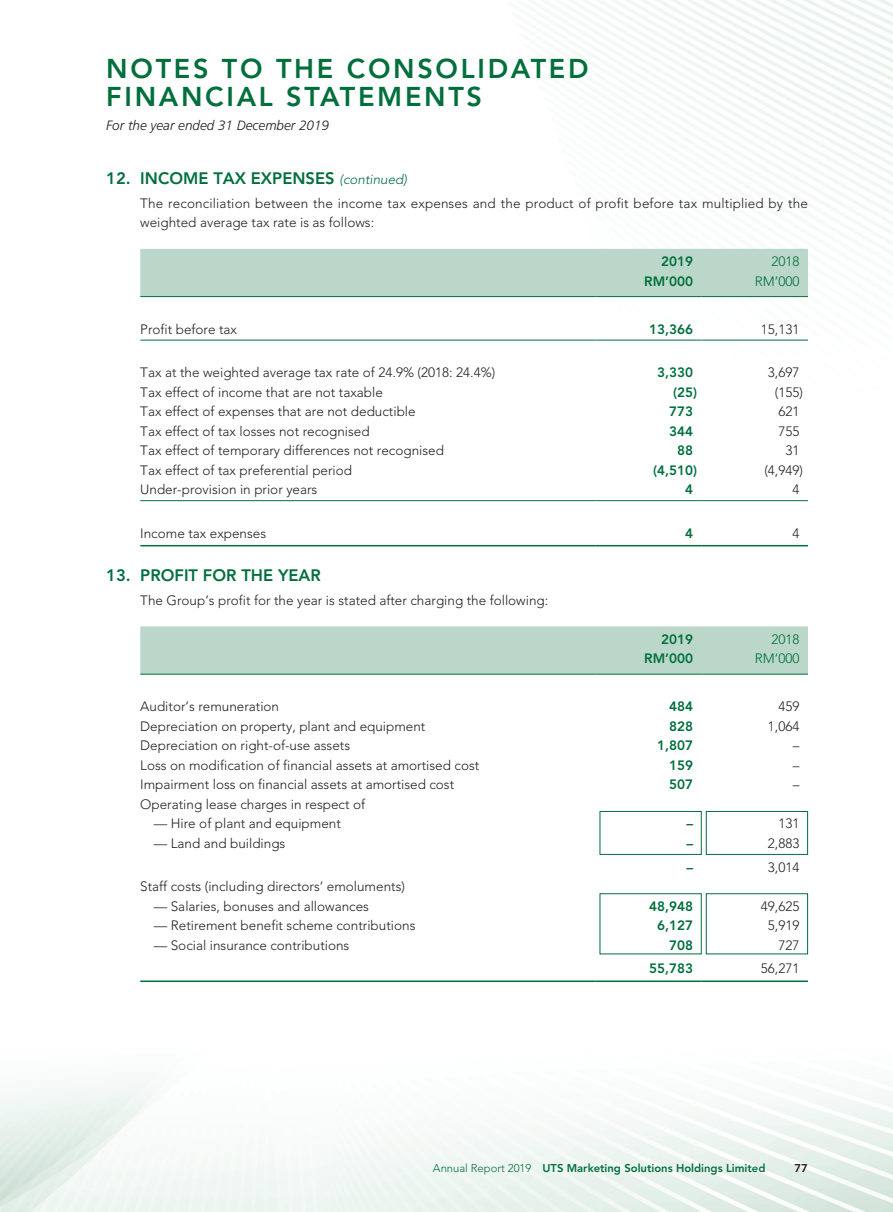
<style>
.page{position:relative;width:893px;height:1212px;background:#fff}
.page>*{position:absolute;margin:0;border:0;box-sizing:border-box;transform-origin:0 0}
.t1{font:800 27px/28.5px "Avenir LT Std";letter-spacing:.1em;color:#006f3c}
.t2{font:800 16.5px "Avenir LT Std";color:#006f3c}
.t3{font:300 13.5px/19.5px "Avenir LT Std";color:#231f20}
.t4{font:800 13.5px "Avenir LT Std";color:#006f3c}
.t5{font:italic 300 13.5px "Frutiger LT Std";color:#231f20}
.t6{font:300 13.5px "Avenir LT Std";color:#006f3c}
.t7{font:800 11.25px "Avenir LT Std";color:#006f3c}
.t8{font:800 11.25px "Avenir LT Std";color:#231f20}
.s1{font-weight:300;font-style:italic;font-size:13.5px}
.s2{font-weight:300}
</style>
<div class="page">
<img style="left:0;top:0;width:893px;height:1212px">
<div style="left:140px;top:249px;width:668px;height:47px;background:#bbd7c9"></div>
<hr style="left:140px;top:296px;width:455px;height:1px;background:#006f3c">
<hr style="left:595px;top:296px;width:107px;height:1px;background:#006f3c">
<hr style="left:702px;top:296px;width:106px;height:1px;background:#006f3c">
<hr style="left:140px;top:340px;width:455px;height:1px;background:#006f3c">
<hr style="left:595px;top:340px;width:107px;height:1px;background:#006f3c">
<hr style="left:702px;top:340px;width:106px;height:1px;background:#006f3c">
<hr style="left:140px;top:500px;width:455px;height:1px;background:#006f3c">
<hr style="left:595px;top:500px;width:107px;height:1px;background:#006f3c">
<hr style="left:702px;top:500px;width:106px;height:1px;background:#006f3c">
<hr style="left:140px;top:545px;width:455px;height:1px;background:#006f3c">
<hr style="left:595px;top:545px;width:107px;height:1px;background:#006f3c">
<hr style="left:702px;top:545px;width:106px;height:1px;background:#006f3c">
<div style="left:140px;top:626px;width:668px;height:48px;background:#bbd7c9"></div>
<hr style="left:140px;top:674px;width:455px;height:1px;background:#006f3c">
<hr style="left:595px;top:674px;width:107px;height:1px;background:#006f3c">
<hr style="left:702px;top:674px;width:106px;height:1px;background:#006f3c">
<div style="left:599px;top:811px;width:103px;height:44px;border:1px solid #006f3c"></div>
<div style="left:706px;top:811px;width:102px;height:44px;border:1px solid #006f3c"></div>
<div style="left:599px;top:893px;width:103px;height:61px;border:1px solid #006f3c"></div>
<div style="left:706px;top:893px;width:102px;height:61px;border:1px solid #006f3c"></div>
<hr style="left:140px;top:980px;width:455px;height:2px;background:#006f3c">
<hr style="left:595px;top:980px;width:107px;height:2px;background:#006f3c">
<hr style="left:702px;top:980px;width:106px;height:2px;background:#006f3c">
<h1 class="t1" style="left:106px;top:54px;width:484px">NOTES TO THE CONSOLIDATED<br>FINANCIAL STATEMENTS</h1>
<p class="t5" style="left:106px;top:118px;width:224px">For the year ended 31 December 2019</p>
<p class="t2" style="left:106px;top:168px;width:302px">12. INCOME TAX EXPENSES <span class="s1">(continued)</span></p>
<p class="t3" style="left:140px;top:193px;width:669px">The reconciliation between the income tax expenses and the product of profit before tax multiplied by the weighted average tax rate is as follows:</p>
<p class="t4" style="left:661px;top:253px;width:33px">2019</p>
<p class="t6" style="left:771px;top:253px;width:30px">2018</p>
<p class="t4" style="left:644px;top:273px;width:50px">RM’000</p>
<p class="t6" style="left:755px;top:273px;width:46px">RM’000</p>
<p class="t3" style="left:140px;top:319px;width:98px">Profit before tax</p>
<p class="t4" style="left:649px;top:321px;width:45px">13,366</p>
<p class="t3" style="left:761px;top:319px;width:40px">15,131</p>
<p class="t3" style="left:140px;top:363px;width:356px">Tax at the weighted average tax rate of 24.9% (2018: 24.4%)</p>
<p class="t4" style="left:657px;top:364px;width:37px">3,330</p>
<p class="t3" style="left:768px;top:363px;width:33px">3,697</p>
<p class="t3" style="left:140px;top:382px;width:244px">Tax effect of income that are not taxable</p>
<p class="t4" style="left:673px;top:384px;width:25px">(25)</p>
<p class="t3" style="left:775px;top:382px;width:30px">(155)</p>
<p class="t3" style="left:140px;top:402px;width:277px">Tax effect of expenses that are not deductible</p>
<p class="t4" style="left:669px;top:403px;width:25px">773</p>
<p class="t3" style="left:778px;top:402px;width:23px">621</p>
<p class="t3" style="left:140px;top:421px;width:231px">Tax effect of tax losses not recognised</p>
<p class="t4" style="left:669px;top:423px;width:25px">344</p>
<p class="t3" style="left:778px;top:421px;width:23px">755</p>
<p class="t3" style="left:140px;top:441px;width:305px">Tax effect of temporary differences not recognised</p>
<p class="t4" style="left:677px;top:442px;width:17px">88</p>
<p class="t3" style="left:785px;top:441px;width:16px">31</p>
<p class="t3" style="left:140px;top:460px;width:213px">Tax effect of tax preferential period</p>
<p class="t4" style="left:653px;top:462px;width:45px">(4,510)</p>
<p class="t3" style="left:764px;top:460px;width:40px">(4,949)</p>
<p class="t3" style="left:140px;top:480px;width:179px">Under-provision in prior years</p>
<p class="t4" style="left:685px;top:481px;width:9px">4</p>
<p class="t3" style="left:792px;top:480px;width:9px">4</p>
<p class="t3" style="left:140px;top:523px;width:127px">Income tax expenses</p>
<p class="t4" style="left:685px;top:525px;width:9px">4</p>
<p class="t3" style="left:792px;top:523px;width:9px">4</p>
<p class="t2" style="left:106px;top:565px;width:216px">13. PROFIT FOR THE YEAR</p>
<p class="t3" style="left:140px;top:590px;width:409px">The Group’s profit for the year is stated after charging the following:</p>
<p class="t4" style="left:661px;top:631px;width:33px">2019</p>
<p class="t6" style="left:771px;top:631px;width:30px">2018</p>
<p class="t4" style="left:644px;top:650px;width:50px">RM’000</p>
<p class="t6" style="left:755px;top:650px;width:46px">RM’000</p>
<p class="t3" style="left:140px;top:697px;width:140px">Auditor’s remuneration</p>
<p class="t4" style="left:669px;top:698px;width:25px">484</p>
<p class="t3" style="left:778px;top:697px;width:23px">459</p>
<p class="t3" style="left:140px;top:716px;width:287px">Depreciation on property, plant and equipment</p>
<p class="t4" style="left:669px;top:718px;width:25px">828</p>
<p class="t3" style="left:768px;top:716px;width:33px">1,064</p>
<p class="t3" style="left:140px;top:736px;width:211px">Depreciation on right-of-use assets</p>
<p class="t4" style="left:657px;top:737px;width:37px">1,807</p>
<p class="t3" style="left:793px;top:736px;width:8px">–</p>
<p class="t3" style="left:140px;top:755px;width:340px">Loss on modification of financial assets at amortised cost</p>
<p class="t4" style="left:669px;top:757px;width:25px">159</p>
<p class="t3" style="left:793px;top:755px;width:8px">–</p>
<p class="t3" style="left:140px;top:775px;width:315px">Impairment loss on financial assets at amortised cost</p>
<p class="t4" style="left:669px;top:776px;width:25px">507</p>
<p class="t3" style="left:793px;top:775px;width:8px">–</p>
<p class="t3" style="left:140px;top:794px;width:226px">Operating lease charges in respect of</p>
<p class="t3" style="left:154px;top:814px;width:189px">— Hire of plant and equipment</p>
<p class="t4" style="left:686px;top:815px;width:8px">–</p>
<p class="t3" style="left:778px;top:814px;width:23px">131</p>
<p class="t3" style="left:154px;top:833px;width:133px">— Land and buildings</p>
<p class="t4" style="left:686px;top:835px;width:8px">–</p>
<p class="t3" style="left:768px;top:833px;width:33px">2,883</p>
<p class="t4" style="left:686px;top:859px;width:8px">–</p>
<p class="t3" style="left:768px;top:857px;width:33px">3,014</p>
<p class="t3" style="left:140px;top:877px;width:266px">Staff costs (including directors’ emoluments)</p>
<p class="t3" style="left:154px;top:896px;width:217px">— Salaries, bonuses and allowances</p>
<p class="t4" style="left:649px;top:898px;width:45px">48,948</p>
<p class="t3" style="left:761px;top:896px;width:40px">49,625</p>
<p class="t3" style="left:154px;top:916px;width:263px">— Retirement benefit scheme contributions</p>
<p class="t4" style="left:657px;top:917px;width:37px">6,127</p>
<p class="t3" style="left:768px;top:916px;width:33px">5,919</p>
<p class="t3" style="left:154px;top:935px;width:197px">— Social insurance contributions</p>
<p class="t4" style="left:669px;top:937px;width:25px">708</p>
<p class="t3" style="left:778px;top:935px;width:23px">727</p>
<p class="t4" style="left:649px;top:960px;width:45px">55,783</p>
<p class="t3" style="left:761px;top:959px;width:40px">56,271</p>
<p class="t7" style="left:433px;top:1162px;width:334px"><span class="s2">Annual Report 2019</span> UTS Marketing Solutions Holdings Limited</p>
<p class="t8" style="left:795px;top:1162px;width:15px">77</p>
</div>
